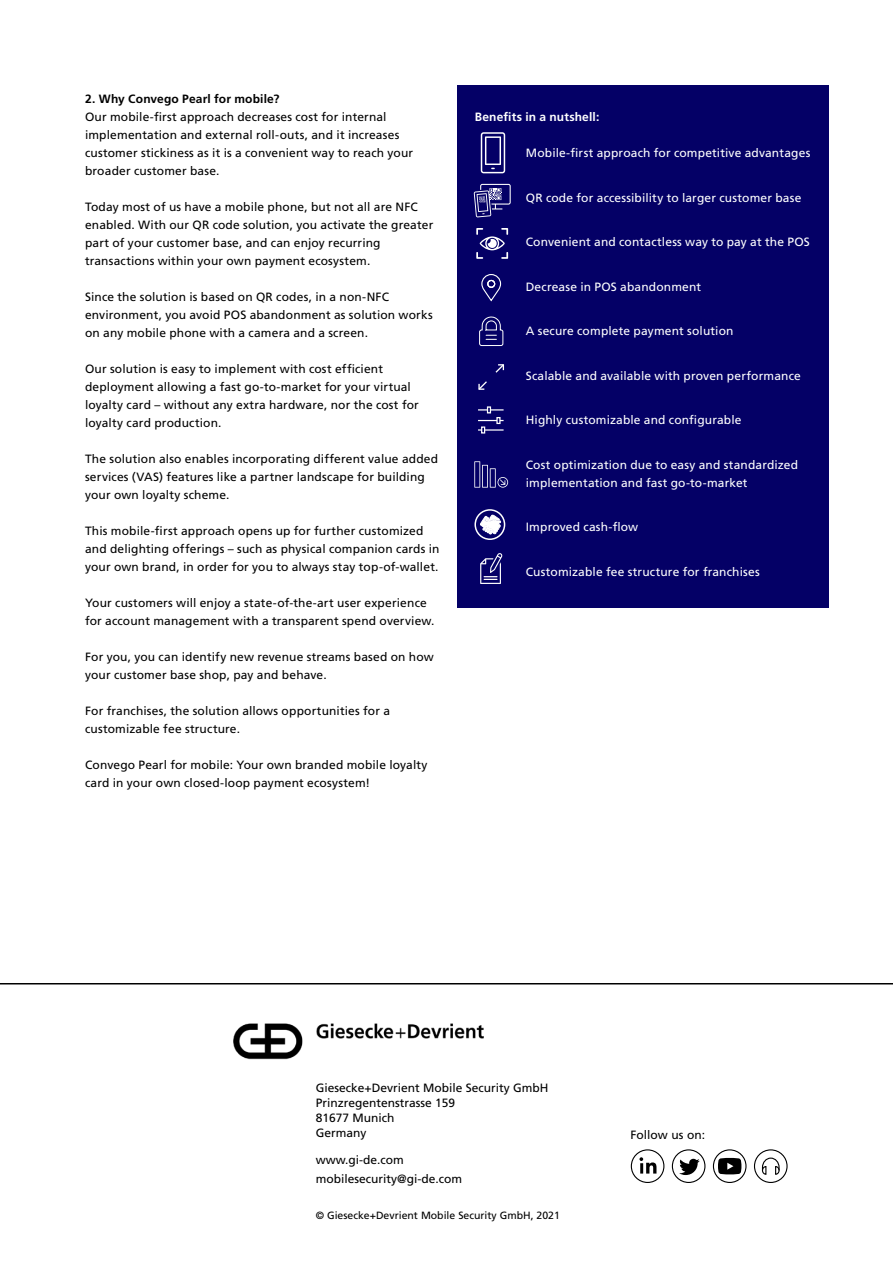
<style>
.page{position:relative;width:893px;height:1263px;background:#fff}
.page>*{position:absolute;margin:0;border:0;box-sizing:border-box;transform-origin:0 0}
.t1{font:12px/18px "Frutiger LT Pro";letter-spacing:.01em;color:#000}
.t2{font:12px/18px "Frutiger LT Pro";letter-spacing:.01em;color:#fff}
.t3{font:700 12px "Frutiger LT Pro";letter-spacing:.015em;color:#000}
.t4{font:700 12px "Frutiger LT Pro";letter-spacing:.015em;color:#fff}
.t5{font:10.5px "Frutiger LT Pro";color:#000}
</style>
<div class="page">
<hr style="left:0;top:983px;width:893px;height:1px;background:#000">
<div style="left:458px;top:85px;width:371px;height:522px;background:#040066"></div>
<div style="left:474px;top:509px;width:31px;height:31px;border:2px solid #fff;border-radius:50%"></div>
<svg style="left:480px;top:514px;width:21px;height:20px"></svg>
<img style="left:233px;top:1023px;width:251px;height:37px">
<svg style="left:480px;top:553px;width:22px;height:31px"></svg>
<svg style="left:639px;top:1157px;width:17px;height:16px"></svg>
<div style="left:631px;top:1149px;width:33px;height:34px;border:1px solid #000;border-radius:50%"></div>
<svg style="left:679px;top:1159px;width:21px;height:16px"></svg>
<div style="left:672px;top:1149px;width:33px;height:34px;border:1px solid #000;border-radius:50%"></div>
<svg style="left:718px;top:1158px;width:23px;height:16px"></svg>
<div style="left:713px;top:1149px;width:33px;height:34px;border:1px solid #000;border-radius:50%"></div>
<svg style="left:761px;top:1157px;width:19px;height:18px"></svg>
<div style="left:754px;top:1149px;width:34px;height:34px;border:1px solid #000;border-radius:50%"></div>
<svg style="left:474px;top:461px;width:34px;height:27px"></svg>
<svg style="left:479px;top:316px;width:24px;height:30px"></svg>
<svg style="left:481px;top:274px;width:20px;height:27px"></svg>
<div style="left:487px;top:280px;width:8px;height:8px;border:1px solid #fff;border-radius:50%"></div>
<svg style="left:478px;top:406px;width:26px;height:27px"></svg>
<svg style="left:495px;top:364px;width:10px;height:9px"></svg>
<svg style="left:478px;top:381px;width:9px;height:9px"></svg>
<svg style="left:481px;top:132px;width:25px;height:41px"></svg>
<svg style="left:476px;top:228px;width:32px;height:31px"></svg>
<svg style="left:474px;top:184px;width:37px;height:33px"></svg>
<p class="t3" style="left:85px;top:92px;width:196px">2. Why Convego Pearl for mobile?</p>
<p class="t1" style="left:85px;top:108px;width:330px">Our mobile-first approach decreases cost for internal implementation and external roll-outs, and it increases customer stickiness as it is a convenient way to reach your broader customer base.</p>
<p class="t1" style="left:85px;top:198px;width:350px">Today most of us have a mobile phone, but not all are NFC enabled. With our QR code solution, you activate the greater part of your customer base, and can enjoy recurring transactions within your own payment ecosystem.</p>
<p class="t1" style="left:85px;top:288px;width:349px">Since the solution is based on QR codes, in a non-NFC environment, you avoid POS abandonment as solution works on any mobile phone with a camera and a screen.</p>
<p class="t1" style="left:85px;top:360px;width:335px">Our solution is easy to implement with cost efficient deployment allowing a fast go-to-market for your virtual loyalty card – without any extra hardware, nor the cost for loyalty card production.</p>
<p class="t1" style="left:85px;top:450px;width:355px">The solution also enables incorporating different value added services (VAS) features like a partner landscape for building your own loyalty scheme.</p>
<p class="t1" style="left:85px;top:522px;width:356px">This mobile-first approach opens up for further customized and delighting offerings – such as physical companion cards in your own brand, in order for you to always stay top-of-wallet.</p>
<p class="t1" style="left:85px;top:594px;width:351px">Your customers will enjoy a state-of-the-art user experience for account management with a transparent spend overview.</p>
<p class="t1" style="left:85px;top:648px;width:350px">For you, you can identify new revenue streams based on how your customer base shop, pay and behave.</p>
<p class="t1" style="left:85px;top:702px;width:307px">For franchises, the solution allows opportunities for a customizable fee structure.</p>
<p class="t1" style="left:85px;top:756px;width:344px">Convego Pearl for mobile: Your own branded mobile loyalty card in your own closed-loop payment ecosystem!</p>
<p class="t4" style="left:475px;top:110px;width:126px">Benefits in a nutshell:</p>
<p class="t2" style="left:526px;top:144px;width:286px">Mobile-first approach for competitive advantages</p>
<p class="t2" style="left:526px;top:188px;width:277px">QR code for accessibility to larger customer base</p>
<p class="t2" style="left:526px;top:233px;width:286px">Convenient and contactless way to pay at the POS</p>
<p class="t2" style="left:526px;top:277px;width:177px">Decrease in POS abandonment</p>
<p class="t2" style="left:526px;top:322px;width:209px">A secure complete payment solution</p>
<p class="t2" style="left:526px;top:366px;width:277px">Scalable and available with proven performance</p>
<p class="t2" style="left:526px;top:411px;width:217px">Highly customizable and configurable</p>
<p class="t2" style="left:526px;top:455px;width:274px">Cost optimization due to easy and standardized implementation and fast go-to-market</p>
<p class="t2" style="left:526px;top:518px;width:114px">Improved cash-flow</p>
<p class="t2" style="left:526px;top:563px;width:235px">Customizable fee structure for franchises</p>
<p class="t1" style="left:316px;top:1080px;width:234px;line-height:15px">Giesecke+Devrient Mobile Security GmbH<br>Prinzregentenstrasse 159<br>81677 Munich<br>Germany</p>
<p class="t1" style="left:316px;top:1150px;width:148px;line-height:18.9px">www.gi-de.com mobilesecurity@gi-de.com</p>
<p class="t5" style="left:316px;top:1209px;width:246px">© Giesecke+Devrient Mobile Security GmbH, 2021</p>
<p class="t1" style="left:631px;top:1125px;width:76px">Follow us on:</p>
</div>
